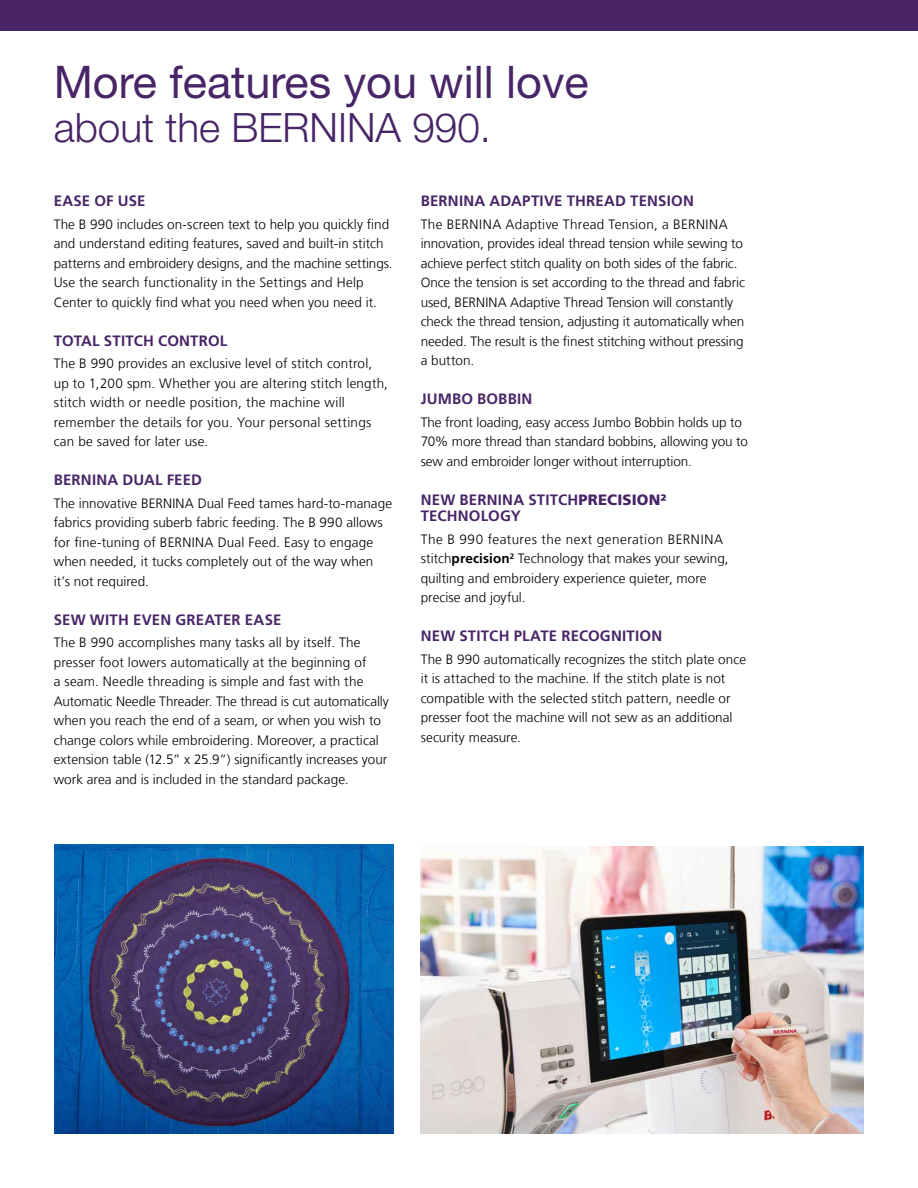
<style>
.page{position:relative;width:918px;height:1188px;background:#fff}
.page>*{position:absolute;margin:0;border:0;box-sizing:border-box;transform-origin:0 0}
.t1{font:45px "Helvetica Neue LT Pro";color:#482566}
.t2{font:300 40.5px "Helvetica Neue LT Std";color:#482566}
.t3{font:700 15px/16.5px "Frutiger LT Com";letter-spacing:.015em;color:#482566}
.t4{font:300 13.5px/19.5px "Frutiger LT Com";letter-spacing:.005em;color:#000}
.s1{font-weight:900}
.s2{font-weight:700}
</style>
<div class="page">
<img style="left:421px;top:846px;width:443px;height:288px">
<img style="left:54px;top:845px;width:339px;height:289px">
<div style="left:0;top:0;width:918px;height:30px;background:#482566"></div>
<h1 class="t1" style="left:54px;top:54px;width:537px">More features you will love</h1>
<h2 class="t2" style="left:54px;top:103px;width:439px">about the BERNINA 990.</h2>
<p class="t3" style="left:54px;top:193px;width:93px">EASE OF USE</p>
<p class="t4" style="left:54px;top:214px;width:341px">The B 990 includes on-screen text to help you quickly find and understand editing features, saved and built-in stitch patterns and embroidery designs, and the machine settings.<br>Use the search functionality in the Settings and Help Center to quickly find what you need when you need it.</p>
<p class="t3" style="left:54px;top:332px;width:175px">TOTAL STITCH CONTROL</p>
<p class="t4" style="left:54px;top:354px;width:336px">The B 990 provides an exclusive level of stitch control, up to 1,200 spm. Whether you are altering stitch length, stitch width or needle position, the machine will remember the details for you. Your personal settings can be saved for later use.</p>
<p class="t3" style="left:54px;top:472px;width:150px">BERNINA DUAL FEED</p>
<p class="t4" style="left:54px;top:493px;width:340px">The innovative BERNINA Dual Feed tames hard-to-manage fabrics providing suberb fabric feeding. The B 990 allows for fine-tuning of BERNINA Dual Feed. Easy to engage when needed, it tucks completely out of the way when it’s not required.</p>
<p class="t3" style="left:54px;top:611px;width:229px">SEW WITH EVEN GREATER EASE</p>
<p class="t4" style="left:54px;top:633px;width:337px">The B 990 accomplishes many tasks all by itself. The presser foot lowers automatically at the beginning of<br>a seam. Needle threading is simple and fast with the Automatic Needle Threader. The thread is cut automatically when you reach the end of a seam, or when you wish to change colors while embroidering. Moreover, a practical extension table (12.5” x 25.9”) significantly increases your work area and is included in the standard package.</p>
<p class="t3" style="left:421px;top:193px;width:275px">BERNINA ADAPTIVE THREAD TENSION</p>
<p class="t4" style="left:421px;top:214px;width:326px">The BERNINA Adaptive Thread Tension, a BERNINA innovation, provides ideal thread tension while sewing to achieve perfect stitch quality on both sides of the fabric.<br>Once the tension is set according to the thread and fabric used, BERNINA Adaptive Thread Tension will constantly check the thread tension, adjusting it automatically when needed. The result is the finest stitching without pressing a button.</p>
<p class="t3" style="left:421px;top:391px;width:113px">JUMBO BOBBIN</p>
<p class="t4" style="left:421px;top:412px;width:329px">The front loading, easy access Jumbo Bobbin holds up to<br>70% more thread than standard bobbins, allowing you to sew and embroider longer without interruption.</p>
<p class="t3" style="left:421px;top:491px;width:247px">NEW BERNINA STITCH<span class="s1">PRECISION²<br></span>TECHNOLOGY</p>
<p class="t4" style="left:421px;top:529px;width:309px">The B 990 features the next generation BERNINA stitch<span class="s2">precision</span><sup>2</sup> Technology that makes your sewing, quilting and embroidery experience quieter, more precise and joyful.</p>
<p class="t3" style="left:421px;top:628px;width:243px">NEW STITCH PLATE RECOGNITION</p>
<p class="t4" style="left:421px;top:649px;width:327px">The B 990 automatically recognizes the stitch plate once it is attached to the machine. If the stitch plate is not compatible with the selected stitch pattern, needle or presser foot the machine will not sew as an additional security measure.</p>
</div>
